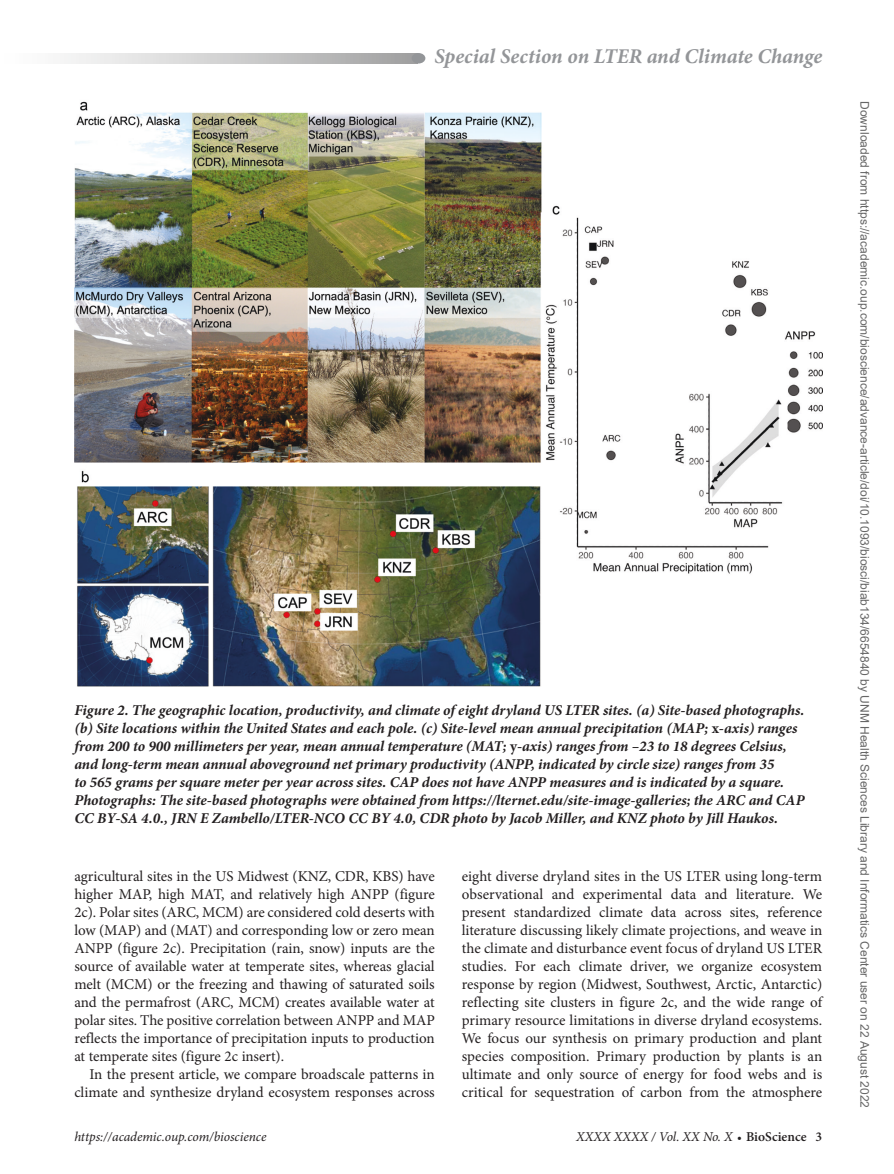
<style>
.page{position:relative;width:894px;height:1174px;background:#fff}
.page>*{position:absolute;margin:0;border:0;box-sizing:border-box;transform-origin:0 0}
.t1{font:italic 700 21px "Minion Pro";letter-spacing:-.005em;color:#939598}
.Para{font:15px/18px "Minion Pro";letter-spacing:-.005em;color:#231f20;text-align:justify}
.FigCaption{font:italic 700 15px/18px "Minion Pro";letter-spacing:-.005em;color:#231f20}
.t2{font:italic 13.5px "Minion Pro";letter-spacing:-.005em;color:#231f20}
.t3{font:12px "Arial";color:#666}
.s1{font-style:normal}
.s2{font-weight:600;font-style:normal;font-size:12px}
.s3{font-family:"Minion Pro Semibold 2";font-style:normal}
</style>
<div class="page">
<svg style="left:64px;top:53px;width:351px;height:11px"></svg>
<div style="left:411px;top:53px;width:14px;height:11px;background:#939598;border-radius:50%"></div>
<img style="left:74px;top:101px;width:747px;height:586px">
<h1 class="t1" style="left:434px;top:41px;width:389px">Special Section on LTER and Climate Change</h1>
<p class="FigCaption" style="left:74px;top:701px;width:731px">Figure 2. The geographic location, productivity, and climate of eight dryland US LTER sites. (a) Site-based photographs. (b) Site locations within the United States and each pole. (c) Site-level mean annual precipitation (MAP; <span class="s1">x</span>-axis) ranges from 200 to 900 millimeters per year, mean annual temperature (MAT; <span class="s1">y</span>-axis) ranges from –23 to 18 degrees Celsius, and long-term mean annual aboveground net primary productivity (ANPP, indicated by circle size) ranges from 35<br>to 565 grams per square meter per year across sites. CAP does not have ANPP measures and is indicated by a square.<br>Photographs: The site-based photographs were obtained from https://lternet.edu/site-image-galleries; the ARC and CAP CC BY-SA 4.0., JRN E Zambello/LTER-NCO CC BY 4.0, CDR photo by Jacob Miller, and KNZ photo by Jill Haukos.</p>
<p class="Para" style="left:74px;top:867px;width:362px">agricultural sites in the US Midwest (KNZ, CDR, KBS) have higher MAP, high MAT, and relatively high ANPP (figure 2c). Polar sites (ARC, MCM) are considered cold deserts with low (MAP) and (MAT) and corresponding low or zero mean ANPP (figure 2c). Precipitation (rain, snow) inputs are the source of available water at temperate sites, whereas glacial melt (MCM) or the freezing and thawing of saturated soils and the permafrost (ARC, MCM) creates available water at polar sites. The positive correlation between ANPP and MAP reflects the importance of precipitation inputs to production at temperate sites (figure 2c insert).</p>
<p class="Para" style="left:74px;top:1065px;width:362px;text-align:right">In the present article, we compare broadscale patterns in climate and synthesize dryland ecosystem responses across</p>
<p class="Para" style="left:461px;top:867px;width:362px">eight diverse dryland sites in the US LTER using long-term observational and experimental data and literature. We present standardized climate data across sites, reference literature discussing likely climate projections, and weave in the climate and disturbance event focus of dryland US LTER studies. For each climate driver, we organize ecosystem response by region (Midwest, Southwest, Arctic, Antarctic) reflecting site clusters in figure 2c, and the wide range of primary resource limitations in diverse dryland ecosystems.<br>We focus our synthesis on primary production and plant species composition. Primary production by plants is an ultimate and only source of energy for food webs and is critical for sequestration of carbon from the atmosphere</p>
<p class="t2" style="left:74px;top:1127px;width:193px">https://academic.oup.com/bioscience</p>
<p class="t2" style="left:576px;top:1127px;width:247px">XXXX XXXX / Vol. XX No. X <span class="s2">•</span> <span class="s3">BioScience 3</span></p>
<p class="t3" style="left:868px;top:101px;width:1008px;rotate:90deg">Downloaded from https://academic.oup.com/bioscience/advance-article/doi/10.1093/biosci/biab134/6654840 by UNM Health Sciences Library and Informatics Center user on 22 August 2022</p>
</div>
